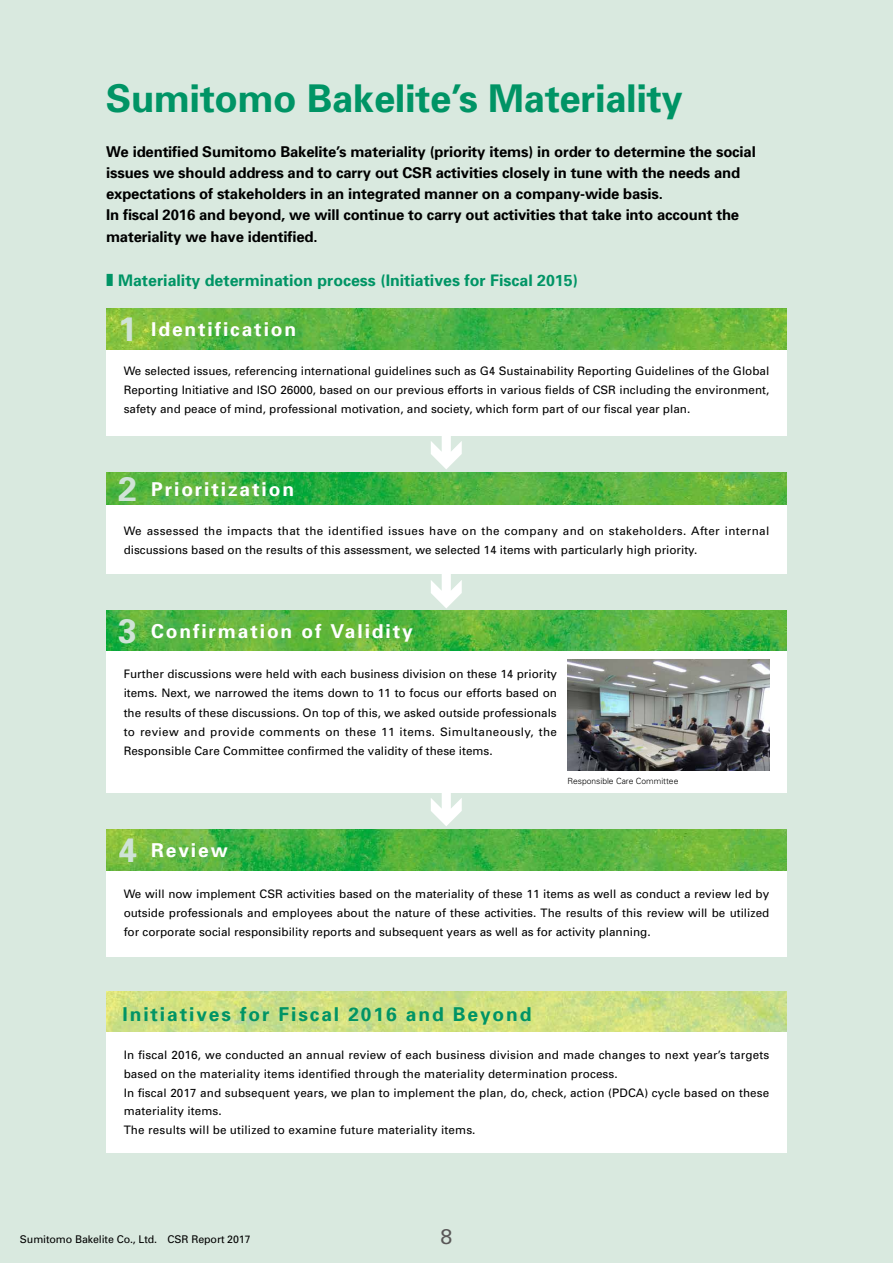
<style>
.page{position:relative;width:893px;height:1263px;background:#d9e9df}
.page>*{position:absolute;margin:0;border:0;box-sizing:border-box;transform-origin:0 0}
.t1{font:700 38.25px "Univers";letter-spacing:-.01em;color:#009465}
.t2{font:21.3px "Univers";color:#595757}
.t3{font:700 19.2px "Univers";letter-spacing:.1em;color:#fff}
.t4{font:700 19.2px "Univers";letter-spacing:.1em;color:#009465}
.t5{font:700 15.9px "Univers";color:#009465}
.t6{font:700 14.85px/21.3px "Univers";letter-spacing:-.01em;color:#000}
.t7{font:11.7px/19.2px "Univers";letter-spacing:.01em;color:#000;text-align:justify}
.t8{font:10.65px "Univers";letter-spacing:-.01em;color:#000}
.t9{font:300 8.55px "Univers";color:#000}
.s1{font-family:"Hiragino UD Sans Std W6";font-weight:400}
.s2{font-size:34.05px;color:#cfe3d7}
</style>
<div class="page">
<svg style="left:431px;top:435px;width:31px;height:34px"></svg>
<img style="left:106px;top:308px;width:680px;height:42px">
<div style="left:106px;top:350px;width:680px;height:85px;background:#fff"></div>
<svg style="left:431px;top:574px;width:31px;height:34px"></svg>
<img style="left:106px;top:472px;width:680px;height:33px">
<div style="left:106px;top:505px;width:680px;height:69px;background:#fff"></div>
<img style="left:106px;top:829px;width:680px;height:41px">
<div style="left:106px;top:870px;width:680px;height:86px;background:#fff"></div>
<img style="left:106px;top:991px;width:680px;height:41px">
<div style="left:106px;top:1032px;width:680px;height:121px;background:#fff"></div>
<svg style="left:431px;top:792px;width:31px;height:34px"></svg>
<img style="left:106px;top:610px;width:680px;height:41px">
<div style="left:106px;top:651px;width:680px;height:141px;background:#fff"></div>
<img style="left:567px;top:660px;width:202px;height:110px">
<h1 class="t1" style="left:106px;top:74px;width:578px">Sumitomo Bakelite’s Materiality</h1>
<p class="t6" style="left:106px;top:140px;width:651px">We identified Sumitomo Bakelite’s materiality (priority items) in order to determine the social issues we should address and to carry out CSR activities closely in tune with the needs and expectations of stakeholders in an integrated manner on a company-wide basis.<br>In fiscal 2016 and beyond, we will continue to carry out activities that take into account the materiality we have identified.</p>
<h3 class="t5" style="left:106px;top:270px;width:473px"><span class="s1">■</span> Materiality determination process (Initiatives for Fiscal 2015)</h3>
<h3 class="t3" style="left:118px;top:317px;width:180px"><span class="s2">1</span> Identification</h3>
<p class="t7" style="left:124px;top:361px;width:647px">We selected issues, referencing international guidelines such as G4 Sustainability Reporting Guidelines of the Global Reporting Initiative and ISO 26000, based on our previous efforts in various fields of CSR including the environment, safety and peace of mind, professional motivation, and society, which form part of our fiscal year plan.</p>
<h3 class="t3" style="left:118px;top:476px;width:178px"><span class="s2">2</span> Prioritization</h3>
<p class="t7" style="left:124px;top:521px;width:647px">We assessed the impacts that the identified issues have on the company and on stakeholders. After internal discussions based on the results of this assessment, we selected 14 items with particularly high priority.</p>
<h3 class="t3" style="left:118px;top:618px;width:296px"><span class="s2">3</span> Confirmation of Validity</h3>
<p class="t7" style="left:124px;top:664px;width:435px">Further discussions were held with each business division on these 14 priority items. Next, we narrowed the items down to 11 to focus our efforts based on the results of these discussions. On top of this, we asked outside professionals to review and provide comments on these 11 items. Simultaneously, the Responsible Care Committee confirmed the validity of these items.</p>
<p class="t9" style="left:567px;top:775px;width:113px">Responsible Care Committee</p>
<h3 class="t3" style="left:118px;top:838px;width:111px"><span class="s2">4</span> Review</h3>
<p class="t7" style="left:124px;top:884px;width:647px">We will now implement CSR activities based on the materiality of these 11 items as well as conduct a review led by outside professionals and employees about the nature of these activities. The results of this review will be utilized for corporate social responsibility reports and subsequent years as well as for activity planning.</p>
<h3 class="t4" style="left:123px;top:1002px;width:410px">Initiatives for Fiscal 2016 and Beyond</h3>
<p class="t7" style="left:124px;top:1046px;width:647px;line-height:18.6px;text-align:left">In fiscal 2016, we conducted an annual review of each business division and made changes to next year’s targets based on the materiality items identified through the materiality determination process.<br>In fiscal 2017 and subsequent years, we plan to implement the plan, do, check, action (PDCA) cycle based on these materiality items.<br>The results will be utilized to examine future materiality items.</p>
<p class="t8" style="left:20px;top:1232px;width:232px">Sumitomo Bakelite Co., Ltd. CSR Report 2017</p>
<h2 class="t2" style="left:441px;top:1223px;width:13px">8</h2>
</div>
